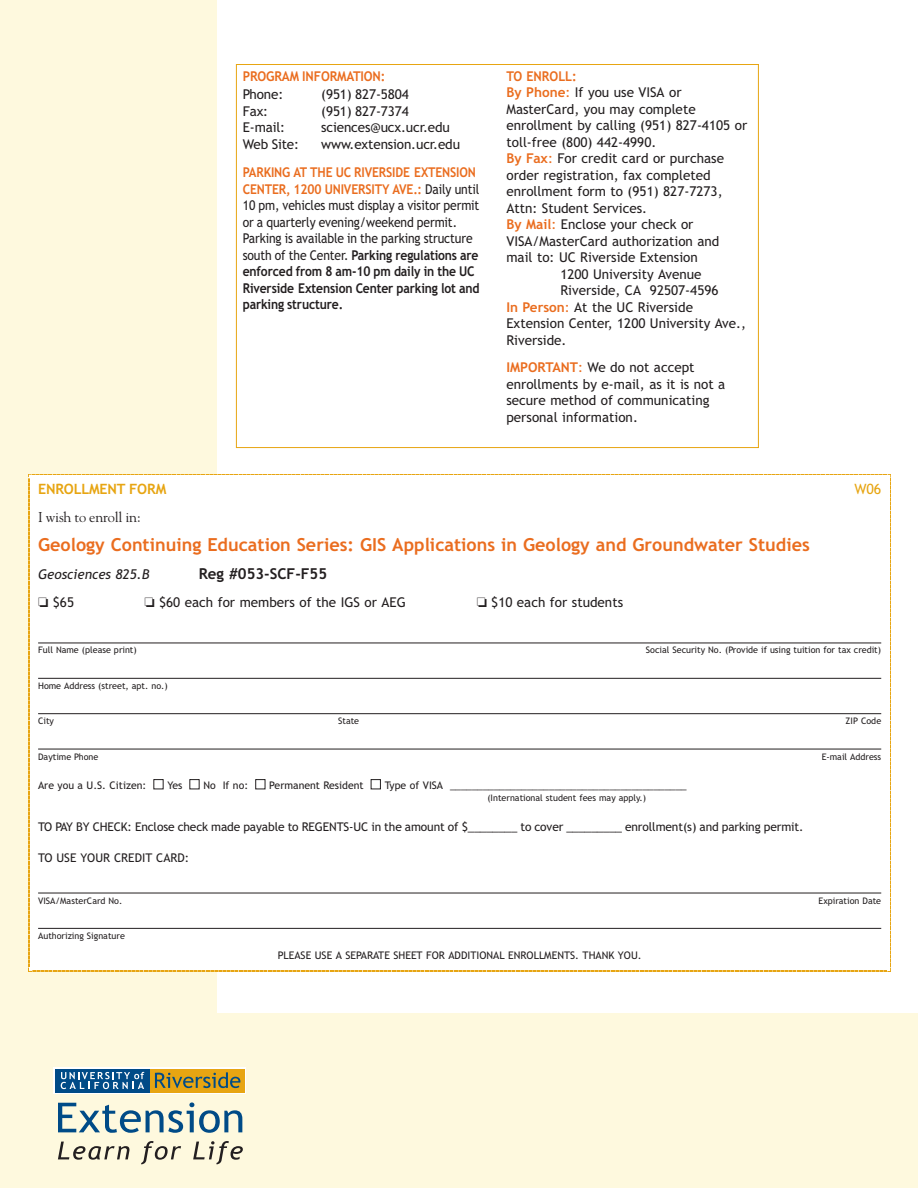
<style>
.page{position:relative;width:918px;height:1188px;background:#fff}
.page>*{position:absolute;margin:0;border:0;box-sizing:border-box;transform-origin:0 0}
.t1{font:700 18px "Trebuchet MS";color:#ea6d1f}
.t2{font:700 15px "Trebuchet MS";color:#231f20}
.t3{font:14.25px "Goudy";letter-spacing:-.01em;color:#231f20}
.t4{font:700 14.25px "Trebuchet MS";letter-spacing:-.01em;color:#e7a512}
.t5{font:14.25px "Trebuchet MS";color:#e7a512}
.t6{font:13.5px/16.5px "Trebuchet MS";color:#231f20}
.t7{font:13.5px/16.5px "Trebuchet MS";color:#231f20;scale:.9 1}
.t8{font:700 13.5px "Trebuchet MS";letter-spacing:-.01em;color:#ea6d1f;scale:.93 1}
.t9{font:italic 13.5px "Trebuchet MS";color:#231f20}
.t10{font:12px "Trebuchet MS";letter-spacing:-.01em;color:#231f20}
.t11{font:10.5px "Trebuchet MS";color:#231f20}
.t12{font:9px "Trebuchet MS";color:#231f20}
.s1{font-weight:700;color:#ea6d1f}
.s2{font-weight:700}
.s3{color:#ea6d1f}
.s4{color:#fff}
</style>
<div class="page">
<div style="left:0;top:1013px;width:918px;height:175px;background:#fef9de"></div>
<div style="left:0;top:0;width:217px;height:1170px;background:#fef9de"></div>
<svg style="left:28px;top:474px;width:863px;height:497px"></svg>
<svg style="left:54px;top:1067px;width:191px;height:27px"></svg>
<div style="left:150px;top:1069px;width:95px;height:23px;background:#e7a512"></div>
<div style="left:55px;top:1069px;width:95px;height:23px;background:#004b87"></div>
<svg style="left:155px;top:1072px;width:85px;height:16px"></svg>
<svg style="left:61px;top:1072px;width:83px;height:17px"></svg>
<svg style="left:58px;top:1102px;width:184px;height:31px"></svg>
<svg style="left:58px;top:1142px;width:71px;height:18px"></svg>
<svg style="left:141px;top:1141px;width:40px;height:23px"></svg>
<svg style="left:193px;top:1141px;width:50px;height:23px"></svg>
<p class="t8" style="left:243px;top:68px;width:155px">PROGRAM INFORMATION:</p>
<p class="t6" style="left:243px;top:87px;width:42px">Phone:</p>
<p class="t6" style="left:321px;top:87px;width:89px">(951) 827-5804</p>
<p class="t6" style="left:243px;top:103px;width:27px">Fax:</p>
<p class="t6" style="left:321px;top:103px;width:89px">(951) 827-7374</p>
<p class="t6" style="left:243px;top:120px;width:44px">E-mail:</p>
<p class="t6" style="left:321px;top:120px;width:130px">sciences@ucx.ucr.edu</p>
<p class="t6" style="left:243px;top:136px;width:58px">Web Site:</p>
<p class="t6" style="left:321px;top:136px;width:140px">www.extension.ucr.edu</p>
<p class="t7" style="left:243px;top:164px;width:264px"><span class="s1">PARKING AT THE UC RIVERSIDE EXTENSION CENTER, 1200 UNIVERSITY AVE.:</span> Daily until 10 pm, vehicles must display a visitor permit or a quarterly evening/weekend permit.<br>Parking is available in the parking structure south of the Center. <span class="s2">Parking regulations are enforced from 8 am-10 pm daily in the UC Riverside Extension Center parking lot and parking structure.</span></p>
<p class="t8" style="left:506px;top:68px;width:77px">TO ENROLL:</p>
<p class="t6" style="left:506px;top:84px;width:177px"><span class="s1">By Phone</span><span class="s3">:</span> If you use VISA or</p>
<p class="t6" style="left:506px;top:101px;width:191px">MasterCard, you may complete</p>
<p class="t6" style="left:506px;top:117px;width:242px">enrollment by calling (951) 827-4105 or</p>
<p class="t6" style="left:506px;top:134px;width:151px">toll-free (800) 442-4990.</p>
<p class="t6" style="left:506px;top:150px;width:219px"><span class="s1">By Fax</span><span class="s3">:</span> For credit card or purchase</p>
<p class="t6" style="left:506px;top:167px;width:206px">order registration, fax completed</p>
<p class="t6" style="left:506px;top:183px;width:218px">enrollment form to (951) 827-7273,</p>
<p class="t6" style="left:506px;top:200px;width:142px">Attn: Student Services.</p>
<p class="t6" style="left:506px;top:216px;width:189px"><span class="s1">By Mail</span><span class="s3">:</span> Enclose your check or</p>
<p class="t6" style="left:506px;top:233px;width:214px">VISA/MasterCard authorization and</p>
<p class="t6" style="left:506px;top:249px;width:193px">mail to: UC Riverside Extension</p>
<p class="t6" style="left:560px;top:266px;width:143px">1200 University Avenue</p>
<p class="t6" style="left:560px;top:282px;width:160px">Riverside, CA 92507-4596</p>
<p class="t6" style="left:506px;top:299px;width:188px"><span class="s1">In Person</span><span class="s3">:</span> At the UC Riverside</p>
<p class="t6" style="left:506px;top:315px;width:241px">Extension Center, 1200 University Ave.,</p>
<p class="t6" style="left:506px;top:332px;width:62px">Riverside.</p>
<p class="t6" style="left:506px;top:359px;width:220px"><span class="s1">IMPORTANT</span><span class="s3">:</span> We do not accept enrollments by e-mail, as it is not a secure method of communicating personal information.</p>
<p class="t4" style="left:38px;top:481px;width:130px">ENROLLMENT FORM</p>
<p class="t5" style="left:854px;top:481px;width:28px">W06</p>
<p class="t3" style="left:38px;top:509px;width:104px">I wish to enroll in:</p>
<h1 class="t1" style="left:38px;top:534px;width:773px">Geology Continuing Education Series: GIS Applications in Geology and Groundwater Studies</h1>
<p class="t9" style="left:38px;top:566px;width:113px">Geosciences 825.B</p>
<p class="t2" style="left:199px;top:565px;width:130px">Reg #053-SCF-F55</p>
<p class="t6" style="left:38px;top:594px;width:37px">❏ $65</p>
<p class="t6" style="left:145px;top:594px;width:263px">❏ $60 each for members of the IGS or AEG</p>
<p class="t6" style="left:477px;top:594px;width:148px">❏ $10 each for students</p>
<p class="t12" style="left:38px;top:645px;width:100px">Full Name (please print)</p>
<p class="t12" style="left:646px;top:645px;width:237px">Social Security No. (Provide if using tuition for tax credit)</p>
<p class="t12" style="left:38px;top:680px;width:131px">Home Address (street, apt. no.)</p>
<p class="t12" style="left:38px;top:716px;width:17px">City</p>
<p class="t12" style="left:338px;top:716px;width:23px">State</p>
<p class="t12" style="left:846px;top:716px;width:37px">ZIP Code</p>
<p class="t12" style="left:38px;top:751px;width:62px">Daytime Phone</p>
<p class="t12" style="left:822px;top:751px;width:61px">E-mail Address</p>
<p class="t11" style="left:38px;top:779px;width:650px">Are you a U.S. Citizen: <span class="s4">■</span> Yes <span class="s4">■</span> No If no: <span class="s4">■</span> Permanent Resident <span class="s4">■</span> Type of VISA ___________________________________________</p>
<p class="t10" style="left:38px;top:820px;width:767px">TO PAY BY CHECK: Enclose check made payable to REGENTS-UC in the amount of $________ to cover _________ enrollment(s) and parking permit.</p>
<p class="t10" style="left:38px;top:851px;width:153px">TO USE YOUR CREDIT CARD:</p>
<p class="t12" style="left:38px;top:895px;width:86px">VISA/MasterCard No.</p>
<p class="t12" style="left:819px;top:895px;width:64px">Expiration Date</p>
<p class="t12" style="left:38px;top:931px;width:88px">Authorizing Signature</p>
<p class="t11" style="left:278px;top:949px;width:366px">PLEASE USE A SEPARATE SHEET FOR ADDITIONAL ENROLLMENTS. THANK YOU.</p>
<p class="t12" style="left:487px;top:792px;width:160px">(International student fees may apply.)</p>
</div>
